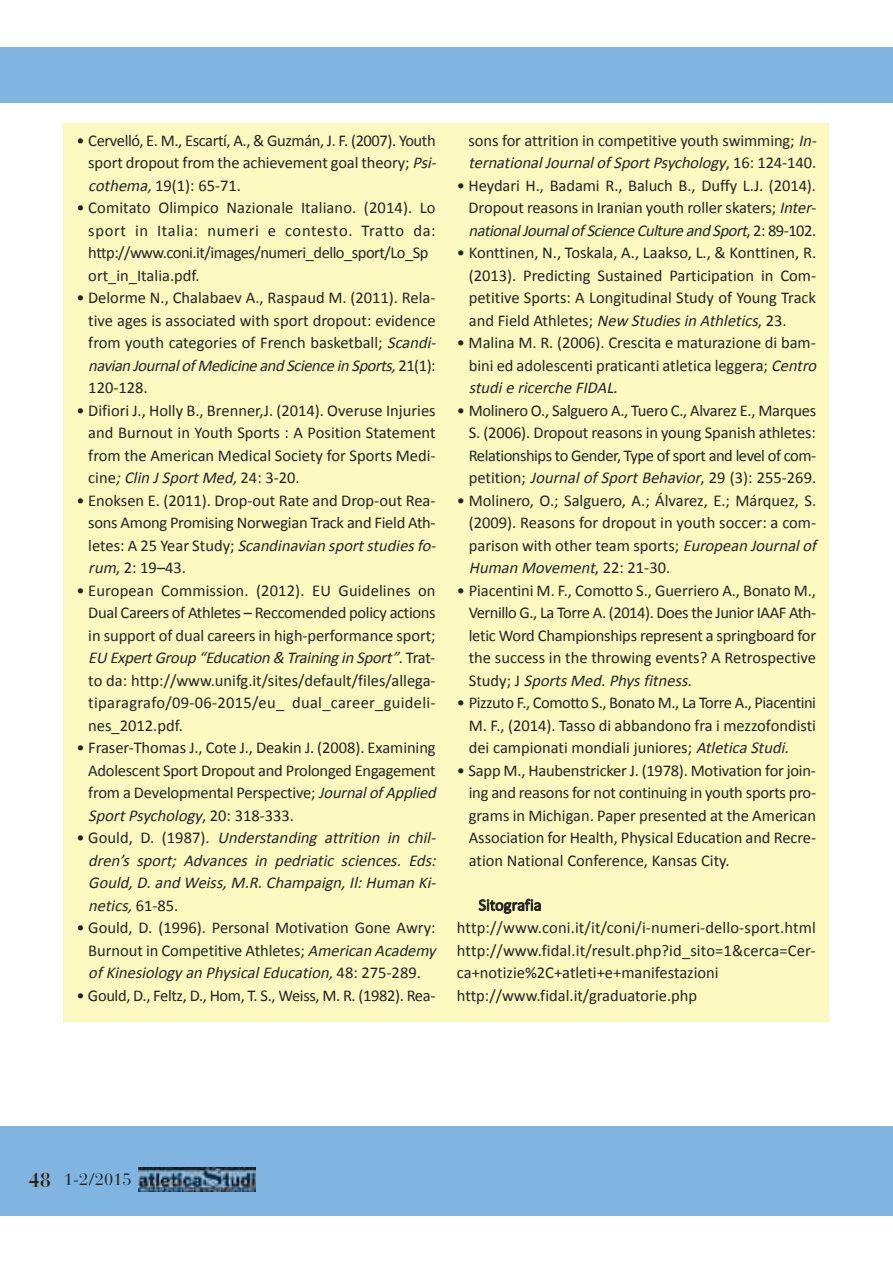
<style>
.page{position:relative;width:893px;height:1263px;background:#fff}
.page>*{position:absolute;margin:0;border:0;box-sizing:border-box;transform-origin:0 0}
.t1{font:16.5px/22.5px "Calibri";color:#252424}
.t2{font:16.5px/22.5px "Calibri";letter-spacing:-.02em;color:#252424}
.t3{font:italic 16.5px/22.5px "Calibri";color:#252424;text-align:justify}
.t4{font:16.5px "Bauer Bodoni";color:#252424}
.s1{font-style:italic}
.s2{font-style:normal}
.s3{font-weight:700;font-size:20.25px;color:#fff}
</style>
<div class="page">
<div style="left:0;top:1127px;width:893px;height:89px;background:#80b4e1"></div>
<img style="left:139px;top:1167px;width:116px;height:24px">
<div style="left:0;top:47px;width:893px;height:55px;background:#80b4e1"></div>
<div style="left:64px;top:123px;width:765px;height:899px;background:#fbf8c0"></div>
<p class="t1" style="left:88px;top:131px;width:352px;text-indent:-12px">• Cervelló, E. M., Escartí, A., &amp; Guzmán, J. F. (2007). Youth sport dropout from the achievement goal theory; <span class="s1">Psi&shy;cothema,</span>19(1): 65-71.</p>
<p class="t1" style="left:88px;top:198px;width:349px;text-indent:-12px">• Comitato Olimpico Nazionale Italiano. (2014). Lo sport in Italia: numeri e contesto. Tratto da: http://www.coni.it/images/numeri_dello_sport/Lo_Sp ort_in_Italia.pdf.</p>
<p class="t1" style="left:88px;top:288px;width:352px;text-indent:-12px">• Delorme N., Chalabaev A., Raspaud M. (2011). Rela&shy;tive ages is associated with sport dropout: evidence from youth categories of French basketball; <span class="s1">Scandi&shy;navian Journalof Medicine and Science in Sports,</span>2 1 ( 1 ) :<br>120-128.</p>
<p class="t1" style="left:88px;top:400px;width:349px;text-align:justify;text-indent:-12px">• Difiori J., Holly B., Brenner,J. (2014). Overuse Injuries and Burnout in Youth Sports : A Position Statement from the American Medical Society for Sports Medi&shy;cine<span class="s1">;Clin JSportMed,</span>24: 3-20.</p>
<p class="t2" style="left:88px;top:490px;width:352px;text-indent:-12px">• Enoksen E. (2011). Drop-out Rate and Drop-out Rea&shy;sons Among Promising Norwegian Track and Field Ath&shy;l e t e s : A 2 5 Ye a r S t u d y ; <span class="s1">Scandinavian sportstudies fo&shy;rum</span>, 2: 19–43.</p>
<p class="t1" style="left:88px;top:580px;width:349px;text-align:justify;text-indent:-12px">• European Commission. (2012). EU Guidelines on Dual Careers of Athletes – Reccomended policy actions in support of dual careers in high-performance sport; <span class="s1">EU ExpertGroup “Education &amp; Training in Sport”</span>. Tr a t - to da: http://www.unifg.it/sites/default/files/allega&shy;tiparagrafo/09-06-2015/eu_ dual_career_guideli&shy;nes_2012.pdf.</p>
<p class="t1" style="left:88px;top:738px;width:352px;text-indent:-12px">• Fraser-Thomas J., Cote J., Deakin J. (2008). Examining Adolescent Sport Dropout and Prolonged Engagement from a Developmental Perspective; <span class="s1">Journalof Applied SportPsychology</span>, 2 0 : 3 1 8 - 3 3 3 .</p>
<p class="t3" style="left:88px;top:828px;width:352px;text-indent:-12px"><span class="s2">• G o u l d , D . ( 1 9 8 7 ) .</span> Understanding attrition in chil&shy;dren’s sport; Advances in pedriatic sciences. Eds:<br>Gould,D.and Weiss,M.R.Champaign,Il:Human Ki&shy;netics,<span class="s2">6 1 - 8 5 .</span></p>
<p class="t1" style="left:88px;top:918px;width:352px;text-indent:-12px">• Gould, D. (1996). Personal Motivation Gone Awry:<br>Burnout in Competitive Athletes; <span class="s1">American Academy of Kinesiology an PhysicalEducation,</span>4 8 : 2 7 5 - 2 8 9 .</p>
<p class="t2" style="left:76px;top:985px;width:360px">• Gould, D., Feltz, D., Hom, T. S., Weiss, M. R. (1982). Rea-</p>
<p class="t1" style="left:469px;top:131px;width:352px">sons for attrition in competitive youth swimming; <span class="s1">In&shy;ternationalJournalof SportPsychology</span>, 1 6 : 1 2 4 - 1 4 0 .</p>
<p class="t1" style="left:469px;top:176px;width:352px;text-indent:-12px">• Heydari H., Badami R., Baluch B., Duffy L.J. (2014).<br>Dropout reasons in Iranian youth roller skaters; <span class="s1">Inter&shy;nationalJournalof Science Culture and Sport</span>, 2 : 8 9 - 1 0 2 .</p>
<p class="t1" style="left:469px;top:243px;width:349px;text-align:justify;text-indent:-12px">• Konttinen, N., Toskala, A., Laakso, L., &amp; Konttinen, R. (2013). Predicting Sustained Participation in Com&shy;petitive Sports: A Longitudinal Study of Young Track a n d F i e l d At h l e t e s ; <span class="s1">New Studies in Athletics</span>, 2 3 .</p>
<p class="t1" style="left:469px;top:333px;width:352px;text-indent:-12px">• Malina M. R. (2006). Crescita e maturazione di bam&shy;bini ed adolescenti praticanti atletica leggera; <span class="s1">Centro studie ricerche FIDAL.</span></p>
<p class="t1" style="left:469px;top:400px;width:349px;text-align:justify;text-indent:-12px">• Molinero O., Salguero A., Tuero C., Alvarez E., Marques S. (2006). Dropout reasons in young Spanish athletes:<br>Relationships to Gender, Type of sport and level of com&shy;petition; <span class="s1">Journalof SportBehavior</span>, 29 (3): 255-269.</p>
<p class="t1" style="left:469px;top:490px;width:349px;text-align:justify;text-indent:-12px">• Molinero, O.; Salguero, A.; Álvarez, E.; Márquez, S. (2009). Reasons for dropout in youth soccer: a com&shy;parison with other team sports; <span class="s1">European Journalof Human Movement</span>, 2 2 : 2 1 - 3 0 .</p>
<p class="t1" style="left:469px;top:580px;width:349px;text-align:justify;text-indent:-12px">• Piacentini M. F., Comotto S., Guerriero A., Bonato M., Vernillo G., La Torre A. (2014). Does the Junior IAAF Ath&shy;letic Word Championships represent a springboard for the success in the throwing events? A Retrospective S t u d y ; J <span class="s1">Sports Med.Phys fitness.</span></p>
<p class="t1" style="left:469px;top:693px;width:349px;text-align:justify;text-indent:-12px">• Pizzuto F., Comotto S., Bonato M., La Torre A., Piacentini M. F., (2014). Tasso di abbandono fra i mezzofondisti dei campionati mondiali juniores; <span class="s1">Atletica Studi.</span></p>
<p class="t1" style="left:469px;top:760px;width:349px;text-align:justify;text-indent:-12px">• Sapp M., Haubenstricker J. (1978). Motivation for join&shy;ing and reasons for not continuing in youth sports pro&shy;grams in Michigan<span class="s1">.</span>Paper presented at the American Association for Health, Physical Education and Recre&shy;ation National Conference, Kansas City.</p>
<p class="t1" style="left:457px;top:895px;width:360px;text-indent:22px">Sitografia http://www.coni.it/it/coni/i-numeri-dello-sport.html http://www.fidal.it/result.php?id_sito=1&amp;cerca=Cer&shy;ca+notizie%2C+atleti+e+manifestazioni http://www.fidal.it/graduatorie.php</p>
<p class="t4" style="left:29px;top:1173px;width:104px"><span class="s3">48</span> 1-2/2015</p>
</div>
